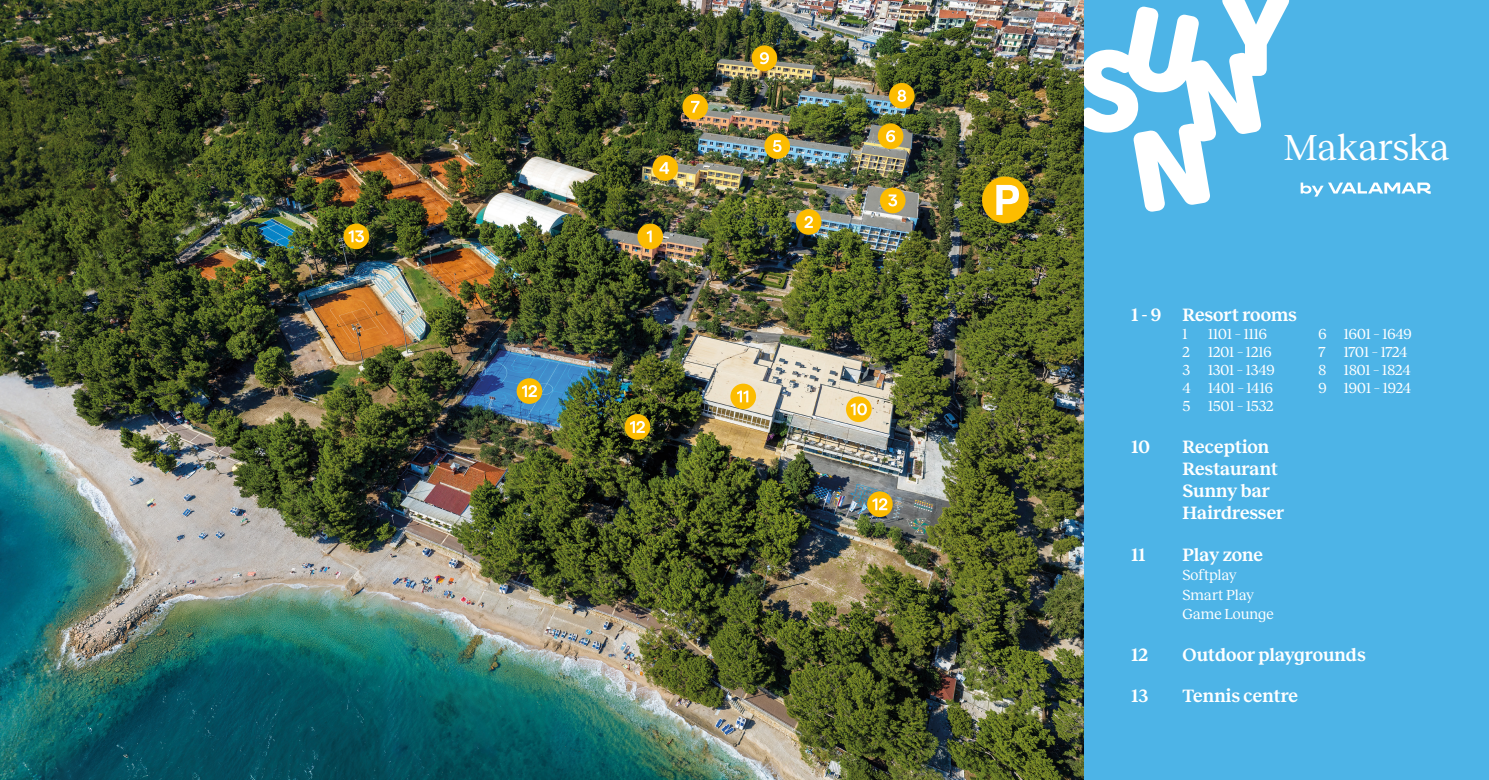
<style>
.page{position:relative;width:1489px;height:780px;background:#fff}
.page>*{position:absolute;margin:0;border:0;box-sizing:border-box;transform-origin:0 0}
.t1{font:37.35px "Reckless";color:#fff}
.t2{font:600 18.5px/22.2px "Reckless";letter-spacing:-.005em;color:#fff}
.t3{font:15px/19.5px "Reckless";color:#fff}
.t4{font:15px "Reckless";letter-spacing:-.035em;color:#fff}
</style>
<div class="page">
<img style="left:0;top:0;width:1084px;height:780px">
<div style="left:1084px;top:0;width:404px;height:780px;background:#4db4e7"></div>
<div style="left:751px;top:45px;width:26px;height:26px;background:#fcbc00;border-radius:50%"></div>
<svg style="left:759px;top:52px;width:10px;height:12px"></svg>
<div style="left:846px;top:396px;width:25px;height:26px;background:#fcbc00;border-radius:50%"></div>
<svg style="left:850px;top:403px;width:16px;height:12px"></svg>
<div style="left:730px;top:383px;width:26px;height:26px;background:#fcbc00;border-radius:50%"></div>
<svg style="left:737px;top:390px;width:11px;height:12px"></svg>
<div style="left:516px;top:378px;width:26px;height:26px;background:#fcbc00;border-radius:50%"></div>
<svg style="left:522px;top:385px;width:15px;height:12px"></svg>
<div style="left:624px;top:414px;width:26px;height:25px;background:#fcbc00;border-radius:50%"></div>
<svg style="left:630px;top:421px;width:14px;height:12px"></svg>
<div style="left:867px;top:491px;width:25px;height:26px;background:#fcbc00;border-radius:50%"></div>
<svg style="left:872px;top:498px;width:15px;height:12px"></svg>
<div style="left:343px;top:223px;width:26px;height:26px;background:#fcbc00;border-radius:50%"></div>
<svg style="left:349px;top:230px;width:15px;height:12px"></svg>
<div style="left:637px;top:223px;width:26px;height:26px;background:#fcbc00;border-radius:50%"></div>
<svg style="left:646px;top:230px;width:5px;height:12px"></svg>
<div style="left:795px;top:209px;width:26px;height:26px;background:#fcbc00;border-radius:50%"></div>
<svg style="left:804px;top:216px;width:8px;height:12px"></svg>
<div style="left:879px;top:188px;width:26px;height:25px;background:#fcbc00;border-radius:50%"></div>
<svg style="left:888px;top:194px;width:9px;height:12px"></svg>
<div style="left:652px;top:155px;width:26px;height:26px;background:#fcbc00;border-radius:50%"></div>
<svg style="left:659px;top:162px;width:10px;height:12px"></svg>
<div style="left:764px;top:133px;width:26px;height:26px;background:#fcbc00;border-radius:50%"></div>
<svg style="left:773px;top:140px;width:8px;height:12px"></svg>
<div style="left:877px;top:123px;width:26px;height:26px;background:#fcbc00;border-radius:50%"></div>
<svg style="left:886px;top:130px;width:9px;height:12px"></svg>
<div style="left:682px;top:94px;width:26px;height:26px;background:#fcbc00;border-radius:50%"></div>
<svg style="left:691px;top:101px;width:8px;height:12px"></svg>
<div style="left:889px;top:83px;width:25px;height:26px;background:#fcbc00;border-radius:50%"></div>
<svg style="left:897px;top:90px;width:9px;height:12px"></svg>
<div style="left:981px;top:176px;width:47px;height:47px;background:#fcbc00;border-radius:50%"></div>
<svg style="left:996px;top:185px;width:22px;height:30px"></svg>
<svg style="left:1084px;top:0;width:204px;height:212px"></svg>
<svg style="left:1300px;top:182px;width:130px;height:14px"></svg>
<h1 class="t1" style="left:1283px;top:120px;width:167px">Makarska</h1>
<p class="t2" style="left:1131px;top:302px;width:167px">1 - 9 Resort rooms</p>
<p class="t3" style="left:1182px;top:323px;width:7px">1</p>
<p class="t3" style="left:1207px;top:323px;width:61px">1101 – 1116</p>
<p class="t3" style="left:1318px;top:323px;width:95px">6 1601 – 1649</p>
<p class="t3" style="left:1182px;top:341px;width:90px">2 1201 – 1216</p>
<p class="t4" style="left:1318px;top:341px;width:91px">7 1701 – 1724</p>
<p class="t3" style="left:1182px;top:359px;width:93px">3 1301 – 1349</p>
<p class="t3" style="left:1318px;top:359px;width:94px">8 1801 – 1824</p>
<p class="t3" style="left:1182px;top:377px;width:92px">4 1401 – 1416</p>
<p class="t3" style="left:1318px;top:377px;width:94px">9 1901 – 1924</p>
<p class="t3" style="left:1182px;top:395px;width:92px">5 1501 – 1532</p>
<p class="t2" style="left:1131px;top:434px;width:20px">10</p>
<p class="t2" style="left:1182px;top:434px;width:103px">Reception<br>Restaurant<br>Sunny bar<br>Hairdresser</p>
<p class="t2" style="left:1131px;top:542px;width:15px">11</p>
<p class="t2" style="left:1182px;top:542px;width:82px">Play zone</p>
<p class="t3" style="left:1182px;top:564px;width:93px">Softplay<br>Smart Play<br>Game Lounge</p>
<p class="t2" style="left:1131px;top:641px;width:18px">12</p>
<p class="t2" style="left:1182px;top:641px;width:185px">Outdoor playgrounds</p>
<p class="t2" style="left:1131px;top:683px;width:18px">13</p>
<p class="t2" style="left:1182px;top:683px;width:117px">Tennis centre</p>
</div>
